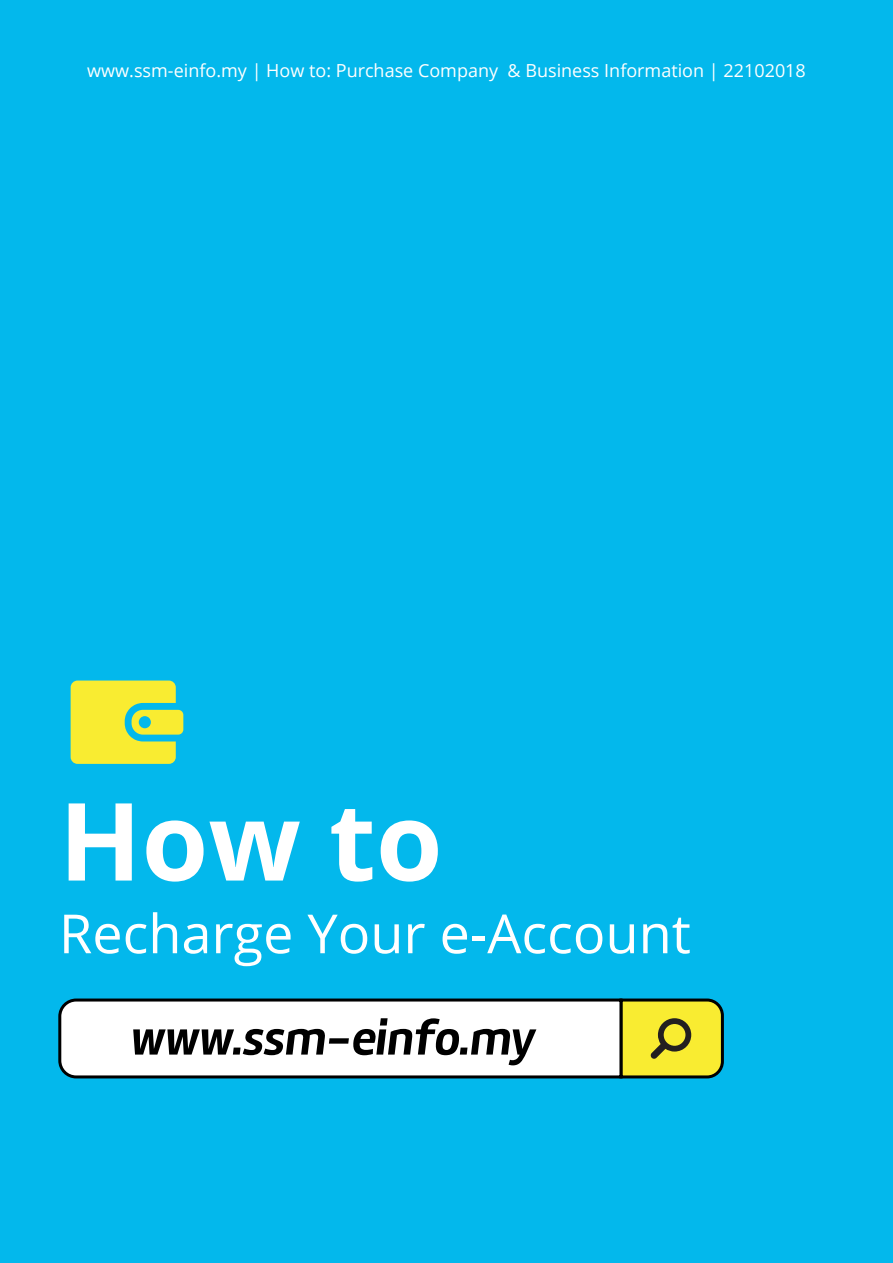
<style>
.page{position:relative;width:893px;height:1263px;background:#03b8ec}
.page>*{position:absolute;margin:0;border:0;box-sizing:border-box;transform-origin:0 0}
.t1{font:700 108px "Open Sans";color:#fff}
.t2{font:54px "Open Sans";color:#fff}
.t3{font:18px "Open Sans";color:#fff}
</style>
<div class="page">
<svg style="left:60px;top:998px;width:664px;height:81px;background:#c6c8b2"></svg>
<svg style="left:71px;top:680px;width:112px;height:84px;background:#d4e44d"></svg>
<p class="t3" style="left:87px;top:58px;width:720px">www.ssm-einfo.my | How to: Purchase Company &amp; Business Information | 22102018</p>
<h1 class="t1" style="left:59px;top:765px;width:385px">How to</h1>
<h2 class="t2" style="left:59px;top:897px;width:633px">Recharge Your e-Account</h2>
</div>
